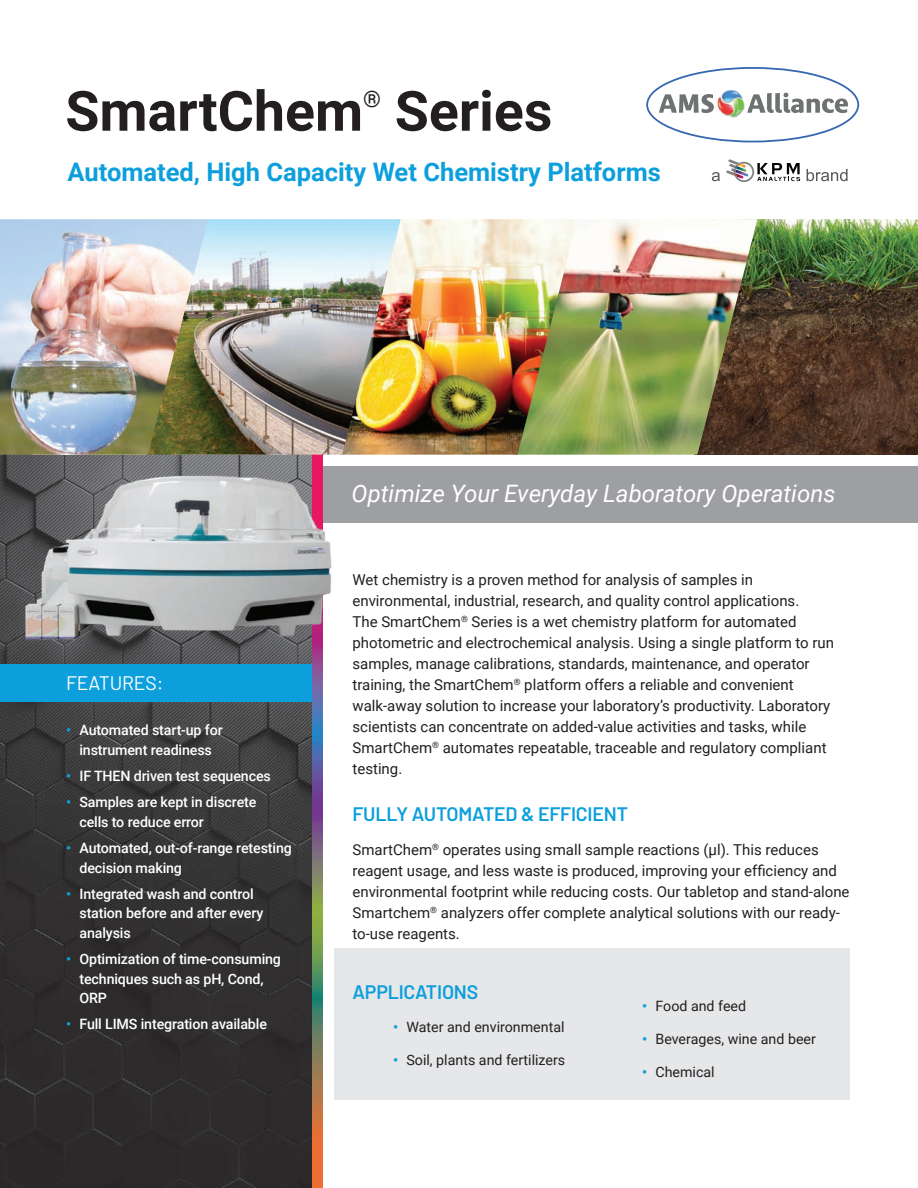
<style>
.page{position:relative;width:918px;height:1188px;background:#fff}
.page>*{position:absolute;margin:0;border:0;box-sizing:border-box;transform-origin:0 0}
.t1{font:700 55.5px "Roboto";color:#231f20}
.t2{font:700 25.5px "Roboto";color:#0c9fdc}
.t3{font:italic 24px "Roboto";color:#fff}
.t4{font:22.8px "Roboto";color:#231f20}
.t5{font:600 19.5px "Barlow";letter-spacing:-.01em;color:#0c9fdc}
.t6{font:19.5px "Barlow";letter-spacing:-.01em;color:#fff}
.t7{font:15px/21px "Roboto";color:#231f20}
.t8{font:500 14.25px/19.5px "Roboto";letter-spacing:-.01em;color:#fff}
.t9{font:14.25px "Roboto";color:#231f20}
.s1{font-weight:700;color:#0c9fdc}
</style>
<div class="page">
<img style="left:0;top:455px;width:313px;height:733px">
<div style="left:0;top:664px;width:313px;height:38px;background:#0c9fdc"></div>
<div style="left:334px;top:948px;width:516px;height:152px;background:#e6e7e9"></div>
<div style="left:321px;top:467px;width:597px;height:56px;background:#9e9fa3"></div>
<svg style="left:313px;top:455px;width:10px;height:733px;background:#84726f"></svg>
<svg style="left:646px;top:67px;width:213px;height:75px"></svg>
<svg style="left:726px;top:159px;width:74px;height:23px"></svg>
<svg style="left:712px;top:172px;width:8px;height:9px"></svg>
<svg style="left:807px;top:169px;width:41px;height:12px"></svg>
<img style="left:757px;top:219px;width:161px;height:236px">
<img style="left:578px;top:219px;width:179px;height:236px">
<img style="left:401px;top:219px;width:177px;height:236px">
<img style="left:345px;top:219px;width:56px;height:236px">
<img style="left:208px;top:219px;width:137px;height:236px">
<img style="left:0;top:219px;width:208px;height:236px">
<img style="left:24px;top:473px;width:308px;height:170px">
<h1 class="t1" style="left:65px;top:72px;width:299px">SmartChem</h1>
<h3 class="t4" style="left:363px;top:83px;width:19px">®</h3>
<h1 class="t1" style="left:395px;top:72px;width:159px">Series</h1>
<h2 class="t2" style="left:68px;top:154px;width:595px">Automated, High Capacity Wet Chemistry Platforms</h2>
<h3 class="t6" style="left:66px;top:668px;width:99px">FEATURES:</h3>
<p class="t8" style="left:66px;top:720px;width:158px;text-align:center"><span class="s1">•</span> Automated start-up for instrument readiness</p>
<p class="t8" style="left:66px;top:766px;width:206px"><span class="s1">•</span> IF THEN driven test sequences</p>
<p class="t8" style="left:79px;top:792px;width:179px;text-indent:-13px"><span class="s1">•</span> Samples are kept in discrete cells to reduce error</p>
<p class="t8" style="left:79px;top:838px;width:214px;text-indent:-13px"><span class="s1">•</span> Automated, out-of-range retesting decision making</p>
<p class="t8" style="left:79px;top:884px;width:185px;text-indent:-13px"><span class="s1">•</span> Integrated wash and control station before and after every analysis</p>
<p class="t8" style="left:79px;top:949px;width:203px;text-indent:-13px"><span class="s1">•</span> Optimization of time-consuming techniques such as pH, Cond,<br>ORP</p>
<p class="t8" style="left:66px;top:1014px;width:203px"><span class="s1">•</span> Full LIMS integration available</p>
<h3 class="t3" style="left:352px;top:476px;width:485px">Optimize Your Everyday Laboratory Operations</h3>
<p class="t7" style="left:352px;top:568px;width:483px">Wet chemistry is a proven method for analysis of samples in environmental, industrial, research, and quality control applications.<br>The SmartChem<sup>®</sup> Series is a wet chemistry platform for automated photometric and electrochemical analysis. Using a single platform to run samples, manage calibrations, standards, maintenance, and operator training, the SmartChem<sup>®</sup> platform offers a reliable and convenient walk-away solution to increase your laboratory’s productivity. Laboratory scientists can concentrate on added-value activities and tasks, while SmartChem<sup>®</sup> automates repeatable, traceable and regulatory compliant testing.</p>
<h3 class="t5" style="left:352px;top:800px;width:277px">FULLY AUTOMATED &amp; EFFICIENT</h3>
<p class="t7" style="left:352px;top:839px;width:499px">SmartChem<sup>®</sup> operates using small sample reactions (µl). This reduces reagent usage, and less waste is produced, improving your efficiency and environmental footprint while reducing costs. Our tabletop and stand-alone Smartchem<sup>®</sup> analyzers offer complete analytical solutions with our ready&shy;to-use reagents.</p>
<h3 class="t5" style="left:352px;top:978px;width:127px">APPLICATIONS</h3>
<p class="t9" style="left:393px;top:1017px;width:173px"><span class="s1">•</span> Water and environmental</p>
<p class="t9" style="left:393px;top:1050px;width:174px"><span class="s1">•</span> Soil, plants and fertilizers</p>
<p class="t9" style="left:642px;top:996px;width:106px"><span class="s1">•</span> Food and feed</p>
<p class="t9" style="left:642px;top:1029px;width:175px"><span class="s1">•</span> Beverages, wine and beer</p>
<p class="t9" style="left:642px;top:1062px;width:74px"><span class="s1">•</span> Chemical</p>
</div>
